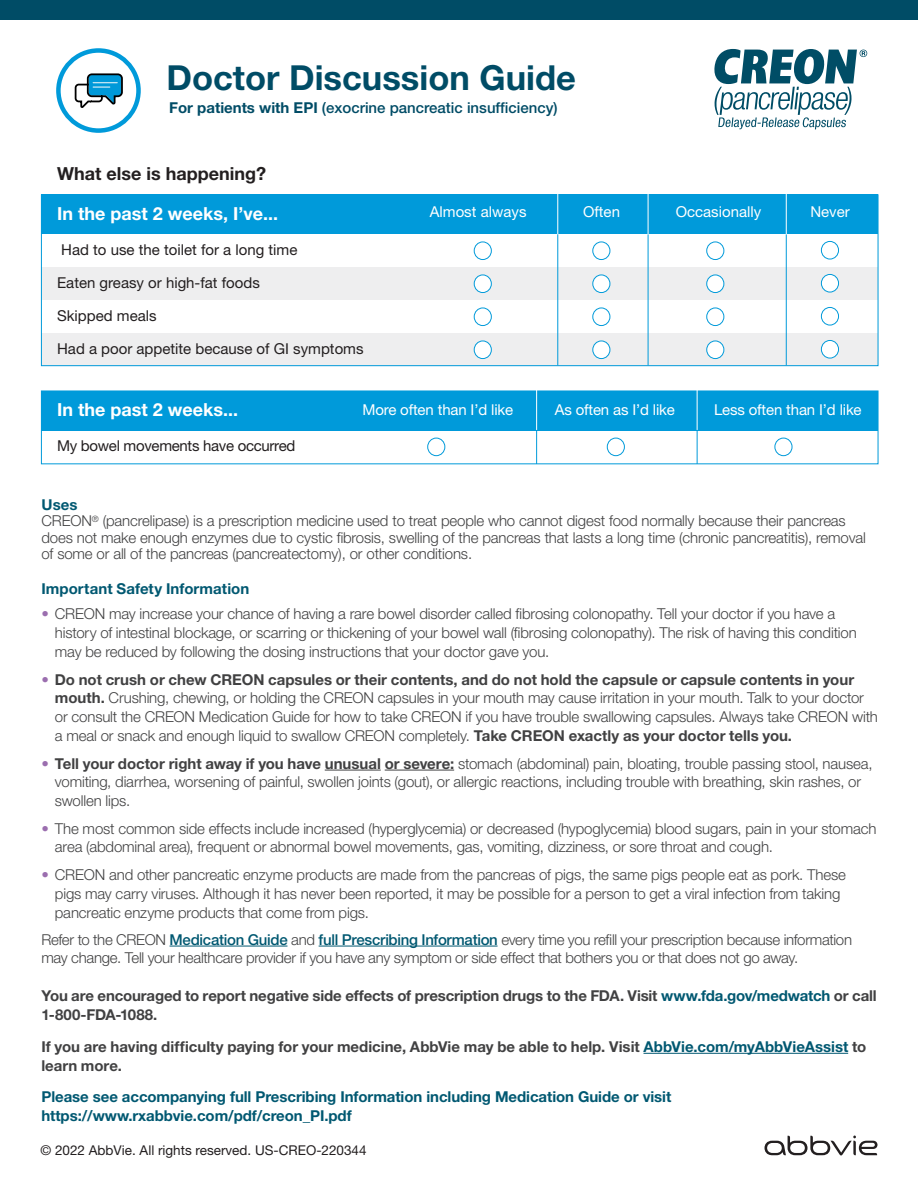
<style>
.page{position:relative;width:918px;height:1188px;background:#fff}
.page>*{position:absolute;margin:0;border:0;box-sizing:border-box;transform-origin:0 0}
.t1{font:700 34.5px "Helvetica Neue LT Std";color:#004c66}
.t2{font:700 18px "Helvetica Neue LT Std";color:#fff}
.t3{font:700 18px "Helvetica Neue LT Std";color:#231f20}
.t4{font:300 15px/18.8px "Helvetica Neue LT Std";letter-spacing:-.01em;color:#414142}
.t5{font:700 15px/18.8px "Helvetica Neue LT Std";letter-spacing:-.005em;color:#414142}
.t6{font:700 15px/18.8px "Helvetica Neue LT Std";letter-spacing:-.005em;color:#005871}
.t7{font:15px "Helvetica Neue LT Std";color:#231f20}
.t8{font:15px "Helvetica Neue LT Std";letter-spacing:-.01em;color:#fff}
.t9{font:500 15px "Helvetica Neue LT Std";color:#004c66}
.t10{font:15px "Helvetica Neue LT Std";letter-spacing:-.02em;color:#231f20}
.t11{font:13.5px "Helvetica Neue LT Std";color:#231f20}
.s1{font-weight:700}
.s2{font-weight:700;color:#005871}
.s3{color:#9b6eaf}
.s4{font-weight:500;color:#005871}
.s5{color:#005871}
</style>
<div class="page">
<div style="left:41px;top:267px;width:837px;height:33px;background:#eeeeef"></div>
<div style="left:41px;top:334px;width:837px;height:32px;background:#eeeeef"></div>
<div style="left:41px;top:195px;width:837px;height:39px;background:#009ada"></div>
<div style="left:41px;top:391px;width:837px;height:39px;background:#009ada"></div>
<div style="left:41px;top:194px;width:837px;height:172px;border:1px solid #009ada"></div>
<div style="left:41px;top:391px;width:837px;height:73px;border:1px solid #009ada"></div>
<div style="left:474px;top:242px;width:18px;height:18px;border:1px solid #009ada;border-radius:50%"></div>
<div style="left:474px;top:275px;width:17px;height:18px;background:#fff;border-radius:50%"></div>
<div style="left:474px;top:275px;width:18px;height:18px;border:1px solid #009ada;border-radius:50%"></div>
<div style="left:474px;top:308px;width:18px;height:18px;border:1px solid #009ada;border-radius:50%"></div>
<div style="left:474px;top:341px;width:17px;height:18px;background:#fff;border-radius:50%"></div>
<div style="left:474px;top:341px;width:18px;height:18px;border:1px solid #009ada;border-radius:50%"></div>
<div style="left:427px;top:438px;width:18px;height:18px;border:1px solid #009ada;border-radius:50%"></div>
<div style="left:592px;top:242px;width:18px;height:18px;border:1px solid #009ada;border-radius:50%"></div>
<div style="left:593px;top:275px;width:17px;height:18px;background:#fff;border-radius:50%"></div>
<div style="left:592px;top:275px;width:18px;height:18px;border:1px solid #009ada;border-radius:50%"></div>
<div style="left:592px;top:308px;width:18px;height:18px;border:1px solid #009ada;border-radius:50%"></div>
<div style="left:593px;top:341px;width:17px;height:18px;background:#fff;border-radius:50%"></div>
<div style="left:592px;top:341px;width:18px;height:18px;border:1px solid #009ada;border-radius:50%"></div>
<div style="left:706px;top:242px;width:18px;height:18px;border:1px solid #009ada;border-radius:50%"></div>
<div style="left:707px;top:275px;width:17px;height:18px;background:#fff;border-radius:50%"></div>
<div style="left:706px;top:275px;width:18px;height:18px;border:1px solid #009ada;border-radius:50%"></div>
<div style="left:706px;top:308px;width:18px;height:18px;border:1px solid #009ada;border-radius:50%"></div>
<div style="left:707px;top:341px;width:17px;height:18px;background:#fff;border-radius:50%"></div>
<div style="left:706px;top:341px;width:18px;height:18px;border:1px solid #009ada;border-radius:50%"></div>
<div style="left:607px;top:438px;width:18px;height:18px;border:1px solid #009ada;border-radius:50%"></div>
<div style="left:821px;top:241px;width:18px;height:18px;border:1px solid #009ada;border-radius:50%"></div>
<div style="left:821px;top:274px;width:18px;height:18px;background:#fff;border-radius:50%"></div>
<div style="left:821px;top:274px;width:18px;height:18px;border:1px solid #009ada;border-radius:50%"></div>
<div style="left:821px;top:307px;width:18px;height:18px;border:1px solid #009ada;border-radius:50%"></div>
<div style="left:821px;top:340px;width:18px;height:18px;background:#fff;border-radius:50%"></div>
<div style="left:821px;top:340px;width:18px;height:18px;border:1px solid #009ada;border-radius:50%"></div>
<div style="left:775px;top:438px;width:17px;height:18px;border:1px solid #009ada;border-radius:50%"></div>
<hr style="left:557px;top:193px;width:1px;height:41px;background:#fff">
<hr style="left:557px;top:234px;width:1px;height:131px;background:#009ada">
<hr style="left:648px;top:234px;width:1px;height:131px;background:#009ada">
<hr style="left:536px;top:430px;width:1px;height:34px;background:#009ada">
<hr style="left:786px;top:234px;width:1px;height:131px;background:#009ada">
<hr style="left:697px;top:430px;width:1px;height:34px;background:#009ada">
<hr style="left:648px;top:193px;width:1px;height:41px;background:#fff">
<hr style="left:536px;top:389px;width:1px;height:41px;background:#fff">
<hr style="left:786px;top:193px;width:1px;height:41px;background:#fff">
<hr style="left:697px;top:389px;width:1px;height:41px;background:#fff">
<svg style="left:765px;top:1136px;width:113px;height:19px"></svg>
<hr style="left:325px;top:770px;width:56px;height:1px;background:#414142">
<hr style="left:385px;top:770px;width:69px;height:1px;background:#414142">
<hr style="left:170px;top:946px;width:117px;height:1px;background:#005871">
<hr style="left:319px;top:946px;width:179px;height:1px;background:#005871">
<hr style="left:644px;top:1053px;width:204px;height:1px;background:#005871">
<svg style="left:58px;top:50px;width:81px;height:81px"></svg>
<div style="left:56px;top:48px;width:85px;height:85px;border:4px solid #009ada;border-radius:50%"></div>
<svg style="left:74px;top:73px;width:50px;height:36px"></svg>
<svg style="left:714px;top:49px;width:153px;height:80px"></svg>
<div style="left:1px;top:0;width:917px;height:20px;background:#004c66"></div>
<h1 class="t1" style="left:167px;top:56px;width:411px">Doctor Discussion Guide</h1>
<p class="t9" style="left:169px;top:98px;width:390px"><span class="s1">For patients with EPI</span> (exocrine pancreatic insufficiency)</p>
<p class="t3" style="left:57px;top:163px;width:210px">What else is happening?</p>
<p class="t2" style="left:57px;top:202px;width:223px">In the past 2 weeks, I’ve...</p>
<p class="t7" style="left:61px;top:241px;width:238px">Had to use the toilet for a long time</p>
<p class="t7" style="left:57px;top:274px;width:204px">Eaten greasy or high-fat foods</p>
<p class="t7" style="left:57px;top:307px;width:101px">Skipped meals</p>
<p class="t7" style="left:57px;top:340px;width:308px">Had a poor appetite because of GI symptoms</p>
<p class="t8" style="left:430px;top:203px;width:98px">Almost always</p>
<p class="t8" style="left:583px;top:203px;width:38px">Often</p>
<p class="t8" style="left:676px;top:203px;width:87px">Occasionally</p>
<p class="t8" style="left:810px;top:203px;width:41px">Never</p>
<p class="t2" style="left:57px;top:398px;width:183px">In the past 2 weeks...</p>
<p class="t10" style="left:57px;top:437px;width:240px">My bowel movements have occurred</p>
<p class="t8" style="left:362px;top:401px;width:152px">More often than I’d like</p>
<p class="t8" style="left:555px;top:401px;width:122px">As often as I’d like</p>
<p class="t8" style="left:714px;top:401px;width:149px">Less often than I’d like</p>
<p class="t4" style="left:41px;top:496px;width:826px;line-height:16.5px"><span class="s2">Uses<br></span>CREON<sup>®</sup> (pancrelipase) is a prescription medicine used to treat people who cannot digest food normally because their pancreas does not make enough enzymes due to cystic fibrosis, swelling of the pancreas that lasts a long time (chronic pancreatitis), removal of some or all of the pancreas (pancreatectomy), or other conditions.</p>
<p class="t6" style="left:41px;top:579px;width:209px">Important Safety Information</p>
<p class="t4" style="left:55px;top:604px;width:803px;text-indent:-14px"><span class="s3">•</span> CREON may increase your chance of having a rare bowel disorder called fibrosing colonopathy. Tell your doctor if you have a history of intestinal blockage, or scarring or thickening of your bowel wall (fibrosing colonopathy). The risk of having this condition may be reduced by following the dosing instructions that your doctor gave you.</p>
<p class="t4" style="left:55px;top:670px;width:825px;text-indent:-14px"><span class="s3">•</span> <span class="s1">Do not crush or chew CREON capsules or their contents, and do not hold the capsule or capsule contents in your mouth.</span> Crushing, chewing, or holding the CREON capsules in your mouth may cause irritation in your mouth. Talk to your doctor or consult the CREON Medication Guide for how to take CREON if you have trouble swallowing capsules. Always take CREON with a meal or snack and enough liquid to swallow CREON completely. <span class="s1">Take CREON exactly as your doctor tells you.</span></p>
<p class="t4" style="left:55px;top:754px;width:819px;text-indent:-14px"><span class="s3">•</span> <span class="s1">Tell your doctor right away if you have unusual or severe:</span> stomach (abdominal) pain, bloating, trouble passing stool, nausea, vomiting, diarrhea, worsening of painful, swollen joints (gout), or allergic reactions, including trouble with breathing, skin rashes, or swollen lips.</p>
<p class="t4" style="left:55px;top:819px;width:823px;text-indent:-14px"><span class="s3">•</span> The most common side effects include increased (hyperglycemia) or decreased (hypoglycemia) blood sugars, pain in your stomach area (abdominal area), frequent or abnormal bowel movements, gas, vomiting, dizziness, or sore throat and cough.</p>
<p class="t4" style="left:55px;top:865px;width:793px;text-indent:-14px"><span class="s3">•</span> CREON and other pancreatic enzyme products are made from the pancreas of pigs, the same pigs people eat as pork. These pigs may carry viruses. Although it has never been reported, it may be possible for a person to get a viral infection from taking pancreatic enzyme products that come from pigs.</p>
<p class="t4" style="left:41px;top:930px;width:812px;line-height:18px">Refer to the CREON <span class="s4">Medication Guide</span> and <span class="s4">full Prescribing Information</span> every time you refill your prescription because information may change. Tell your healthcare provider if you have any symptom or side effect that bothers you or that does not go away.</p>
<p class="t5" style="left:41px;top:986px;width:837px">You are encouraged to report negative side effects of prescription drugs to the FDA. Visit <span class="s5">www.fda.gov/medwatch</span> or call<br>1-800-FDA-1088.</p>
<p class="t5" style="left:41px;top:1037px;width:827px">If you are having difficulty paying for your medicine, AbbVie may be able to help. Visit <span class="s5">AbbVie.com/myAbbVieAssist</span> to learn more.</p>
<p class="t6" style="left:41px;top:1087px;width:631px">Please see accompanying full Prescribing Information including Medication Guide or visit https://www.rxabbvie.com/pdf/creon_PI.pdf</p>
<p class="t11" style="left:40px;top:1143px;width:328px">© 2022 AbbVie. All rights reserved. US-CREO-220344</p>
</div>
